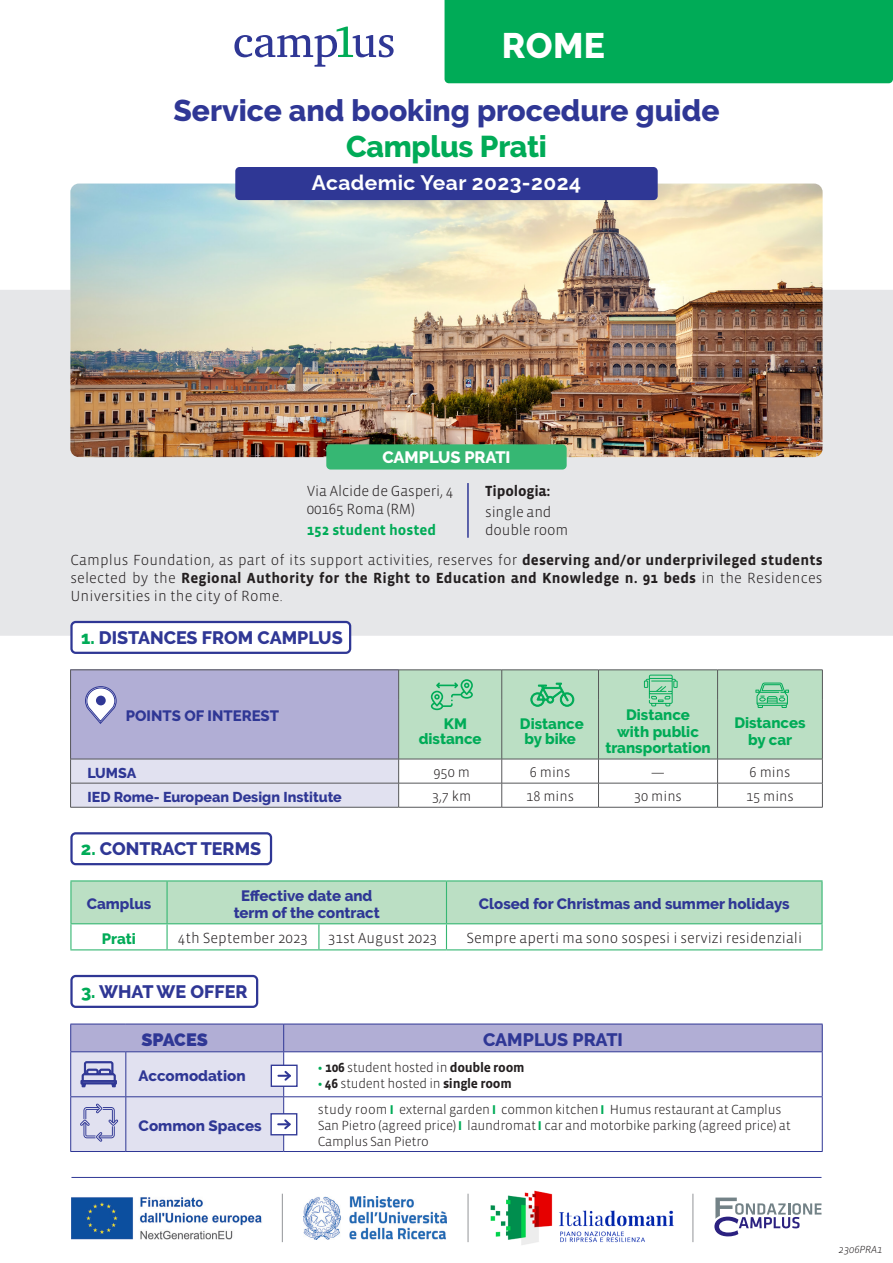
<style>
.page{position:relative;width:893px;height:1263px;background:#fff}
.page>*{position:absolute;margin:0;border:0;box-sizing:border-box;transform-origin:0 0}
.t1{font:800 35.4px "Raleway";color:#fff}
.t2{font:800 30px/36px "Raleway";color:#2f3795;text-align:center}
.t3{font:700 21px "Raleway";letter-spacing:.02em;color:#fff}
.t4{font:800 18px "Raleway";color:#2f3795}
.t5{font:800 18px "Raleway";letter-spacing:-.005em;color:#2f3795}
.t6{font:800 16.5px "Raleway";color:#fff}
.t7{font:300 15px/18px "Vista Sans OT";color:#231f20;text-align:justify}
.t8{font:800 15px/16.5px "Raleway";color:#2f3795;text-align:center}
.t9{font:800 15px/15px "Raleway";color:#00ab57}
.t10{font:700 15px "Vista Sans OT";color:#00ab57}
.t11{font:700 15px "Vista Sans OT";letter-spacing:-.01em;color:#231f20}
.t12{font:300 14.25px "Vista Sans OT";color:#231f20}
.t13{font:800 14.25px "Raleway";color:#2f3795}
.t14{font:300 13.5px/16.2px "Vista Sans OT";letter-spacing:-.02em;color:#231f20}
.t15{font:italic 300 10.5px "Vista Sans OT";letter-spacing:-.01em;color:#231f20}
.s1{color:#00ab57}
.s2{font-weight:700}
.s3{font-weight:700;color:#00ab57}
.s4{font-family:"Raleway";font-weight:800;font-size:12px;color:#00ab57}
</style>
<div class="page">
<hr style="left:71px;top:1177px;width:750px;height:1px;background:#2f3795">
<img style="left:71px;top:1197px;width:191px;height:42px">
<img style="left:304px;top:1196px;width:142px;height:43px">
<img style="left:490px;top:1190px;width:184px;height:55px">
<hr style="left:468px;top:1194px;width:1px;height:48px;background:#939598">
<hr style="left:282px;top:1194px;width:1px;height:48px;background:#939598">
<hr style="left:693px;top:1194px;width:1px;height:48px;background:#939598">
<svg style="left:714px;top:1197px;width:107px;height:39px"></svg>
<div style="left:0;top:290px;width:893px;height:346px;background:#e6e7e9"></div>
<img style="left:70px;top:184px;width:753px;height:273px">
<div style="left:445px;top:0;width:448px;height:83px;background:#00ab57"></div>
<svg style="left:234px;top:27px;width:160px;height:40px"></svg>
<div style="left:326px;top:444px;width:241px;height:25px;background:#36b773;border-radius:4px"></div>
<hr style="left:467px;top:483px;width:2px;height:55px;background:#2f3795">
<div style="left:72px;top:622px;width:278px;height:31px;background:#fff;border-radius:4px"></div>
<div style="left:70px;top:621px;width:281px;height:33px;border:2px solid #2f3795;border-radius:4px"></div>
<hr style="left:70px;top:807px;width:329px;height:1px;background:#57585a">
<hr style="left:399px;top:807px;width:103px;height:1px;background:#57585a">
<hr style="left:502px;top:807px;width:96px;height:1px;background:#57585a">
<hr style="left:598px;top:807px;width:120px;height:1px;background:#57585a">
<hr style="left:718px;top:807px;width:105px;height:1px;background:#57585a">
<svg style="left:70px;top:670px;width:753px;height:137px"></svg>
<hr style="left:70px;top:880px;width:97px;height:1px;background:#36b773">
<hr style="left:70px;top:881px;width:2px;height:42px;background:#36b773">
<hr style="left:167px;top:880px;width:152px;height:1px;background:#36b773">
<hr style="left:319px;top:880px;width:127px;height:1px;background:#36b773">
<hr style="left:446px;top:880px;width:377px;height:1px;background:#36b773">
<hr style="left:821px;top:881px;width:2px;height:42px;background:#36b773">
<hr style="left:70px;top:923px;width:97px;height:1px;background:#36b773">
<hr style="left:70px;top:924px;width:2px;height:25px;background:#36b773">
<hr style="left:446px;top:923px;width:377px;height:1px;background:#36b773">
<svg style="left:71px;top:881px;width:751px;height:68px"></svg>
<hr style="left:821px;top:924px;width:2px;height:25px;background:#36b773">
<hr style="left:70px;top:949px;width:97px;height:1px;background:#36b773">
<hr style="left:167px;top:949px;width:152px;height:1px;background:#36b773">
<hr style="left:319px;top:949px;width:127px;height:1px;background:#36b773">
<hr style="left:446px;top:949px;width:377px;height:1px;background:#36b773">
<div style="left:70px;top:832px;width:202px;height:33px;border:2px solid #2f3795;border-radius:4px"></div>
<div style="left:70px;top:975px;width:188px;height:33px;border:2px solid #2f3795;border-radius:4px"></div>
<hr style="left:70px;top:1151px;width:56px;height:1px;background:#2f3795">
<hr style="left:126px;top:1151px;width:158px;height:1px;background:#2f3795">
<hr style="left:284px;top:1151px;width:539px;height:1px;background:#2f3795">
<svg style="left:70px;top:1024px;width:753px;height:127px"></svg>
<div style="left:235px;top:167px;width:423px;height:33px;background:#2f3795;border-radius:4px"></div>
<p class="t1" style="left:502px;top:25px;width:105px">ROME</p>
<p class="t2" style="left:174px;top:92px;width:547px">Service and booking procedure guide<br><span class="s1">Camplus Prati</span></p>
<p class="t3" style="left:312px;top:165px;width:270px">Academic Year 2023-2024</p>
<p class="t6" style="left:382px;top:448px;width:130px">CAMPLUS PRATI</p>
<p class="t7" style="left:307px;top:482px;width:148px">Via Alcide de Gasperi, 4</p>
<p class="t7" style="left:307px;top:500px;width:110px">00165 Roma (RM)</p>
<p class="t10" style="left:307px;top:522px;width:131px">152 student hosted</p>
<p class="t11" style="left:485px;top:483px;width:67px">Tipologia:</p>
<p class="t7" style="left:485px;top:503px;width:85px">single and double room</p>
<p class="t7" style="left:70px;top:551px;width:754px">Camplus Foundation, as part of its support activities, reserves for <span class="s2">deserving and/or underprivileged students </span>selected by the <span class="s2">Regional Authority for the Right to Education and Knowledge n. 91 beds</span> in the Residences Universities in the city of Rome.</p>
<p class="t4" style="left:81px;top:627px;width:263px"><span class="s1">1.</span> DISTANCES FROM CAMPLUS</p>
<p class="t8" style="left:126px;top:708px;width:155px">POINTS OF INTEREST</p>
<p class="t9" style="left:419px;top:716px;width:64px;text-indent:25px">KM distance</p>
<p class="t9" style="left:520px;top:716px;width:65px">Distance by bike</p>
<p class="t9" style="left:626px;top:707px;width:65px">Distance</p>
<p class="t9" style="left:617px;top:724px;width:83px">with public</p>
<p class="t9" style="left:605px;top:740px;width:107px">transportation</p>
<p class="t9" style="left:734px;top:715px;width:73px;line-height:16.5px;text-align:center">Distances by car</p>
<p class="t13" style="left:88px;top:765px;width:50px">LUMSA</p>
<p class="t12" style="left:433px;top:765px;width:38px">950 m</p>
<p class="t12" style="left:530px;top:765px;width:42px">6 mins</p>
<p class="t12" style="left:651px;top:765px;width:16px">—</p>
<p class="t12" style="left:750px;top:765px;width:42px">6 mins</p>
<p class="t13" style="left:88px;top:789px;width:256px">IED Rome- European Design Institute</p>
<p class="t12" style="left:432px;top:789px;width:41px">3,7 km</p>
<p class="t12" style="left:526px;top:789px;width:49px">18 mins</p>
<p class="t12" style="left:634px;top:789px;width:49px">30 mins</p>
<p class="t12" style="left:746px;top:789px;width:49px">15 mins</p>
<p class="t4" style="left:81px;top:838px;width:182px"><span class="s1">2.</span> CONTRACT TERMS</p>
<p class="t8" style="left:87px;top:896px;width:66px">Camplus</p>
<p class="t8" style="left:234px;top:888px;width:148px">Effective date and term of the contract</p>
<p class="t8" style="left:479px;top:896px;width:312px">Closed for Christmas and summer holidays</p>
<p class="t9" style="left:102px;top:931px;width:36px">Prati</p>
<p class="t7" style="left:178px;top:929px;width:132px">4th September 2023</p>
<p class="t7" style="left:328px;top:929px;width:111px">31st August 2023</p>
<p class="t7" style="left:466px;top:929px;width:337px">Sempre aperti ma sono sospesi i servizi residenziali</p>
<p class="t4" style="left:81px;top:981px;width:168px"><span class="s1">3.</span> WHAT WE OFFER</p>
<p class="t5" style="left:141px;top:1029px;width:68px">SPACES</p>
<p class="t4" style="left:483px;top:1030px;width:141px">CAMPLUS PRATI</p>
<p class="t8" style="left:139px;top:1068px;width:109px">Accomodation</p>
<p class="t14" style="left:318px;top:1059px;width:208px"><span class="s3">•</span> <span class="s2">106</span> student hosted in <span class="s2">double room</span></p>
<p class="t14" style="left:318px;top:1076px;width:196px"><span class="s3">•</span> <span class="s2">46</span> student hosted in <span class="s2">single room</span></p>
<p class="t8" style="left:139px;top:1118px;width:125px">Common Spaces</p>
<p class="t14" style="left:318px;top:1101px;width:475px">study room <span class="s4">l</span> external garden <span class="s4">l</span> common kitchen <span class="s4">l</span> Humus restaurant at Camplus<br>San Pietro (agreed price) <span class="s4">l</span> laundromat <span class="s4">l</span> car and motorbike parking (agreed price) at<br>Camplus San Pietro</p>
<p class="t15" style="left:839px;top:1243px;width:45px">2306PRA1</p>
</div>
